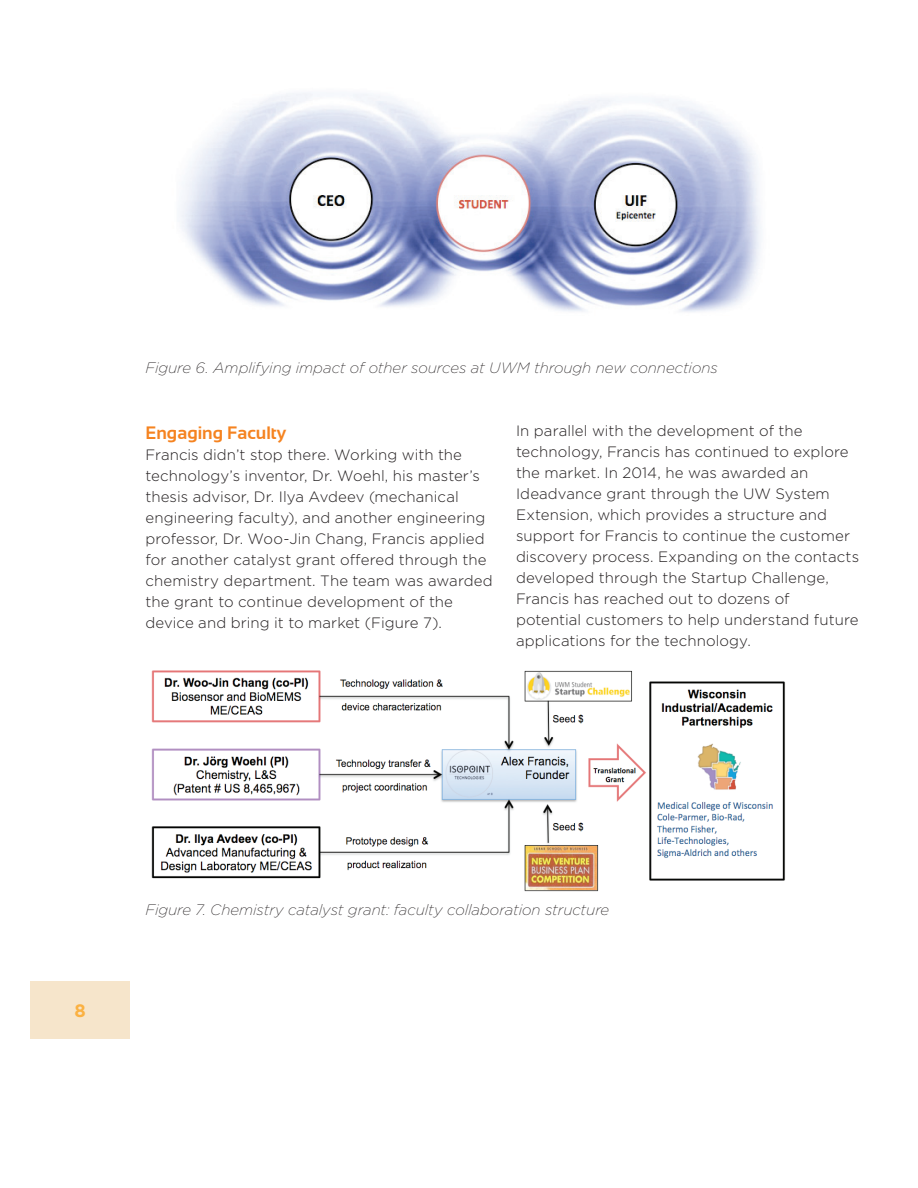
<style>
.page{position:relative;width:918px;height:1188px;background:#fff}
.page>*{position:absolute;margin:0;border:0;box-sizing:border-box;transform-origin:0 0}
.t1{font:700 18px "Sansation";color:#f58320}
.t2{font:700 18px "Gotham";color:#fbb142}
.t3{font:300 15px/21px "Gotham";letter-spacing:.005em;color:#231f20}
.t4{font:italic 200 15px "Gotham";color:#231f20}
</style>
<div class="page">
<div style="left:31px;top:981px;width:99px;height:58px;background:#f6e5cb"></div>
<img style="left:180px;top:93px;width:581px;height:219px">
<img style="left:151px;top:670px;width:634px;height:222px">
<p class="t4" style="left:146px;top:358px;width:574px">Figure 6. Amplifying impact of other sources at UWM through new connections</p>
<p class="t1" style="left:146px;top:422px;width:142px">Engaging Faculty</p>
<p class="t3" style="left:146px;top:443px;width:349px">Francis didn’t stop there. Working with the technology’s inventor, Dr. Woehl, his master’s thesis advisor, Dr. Ilya Avdeev (mechanical engineering faculty), and another engineering professor, Dr. Woo-Jin Chang, Francis applied for another catalyst grant offered through the chemistry department. The team was awarded the grant to continue development of the device and bring it to market (Figure 7).</p>
<p class="t3" style="left:516px;top:420px;width:345px">In parallel with the development of the technology, Francis has continued to explore the market. In 2014, he was awarded an Ideadvance grant through the UW System Extension, which provides a structure and support for Francis to continue the customer discovery process. Expanding on the contacts developed through the Startup Challenge, Francis has reached out to dozens of<br>potential customers to help understand future applications for the technology.</p>
<p class="t2" style="left:74px;top:999px;width:13px">8</p>
<p class="t4" style="left:146px;top:900px;width:465px">Figure 7. Chemistry catalyst grant: faculty collaboration structure</p>
</div>
